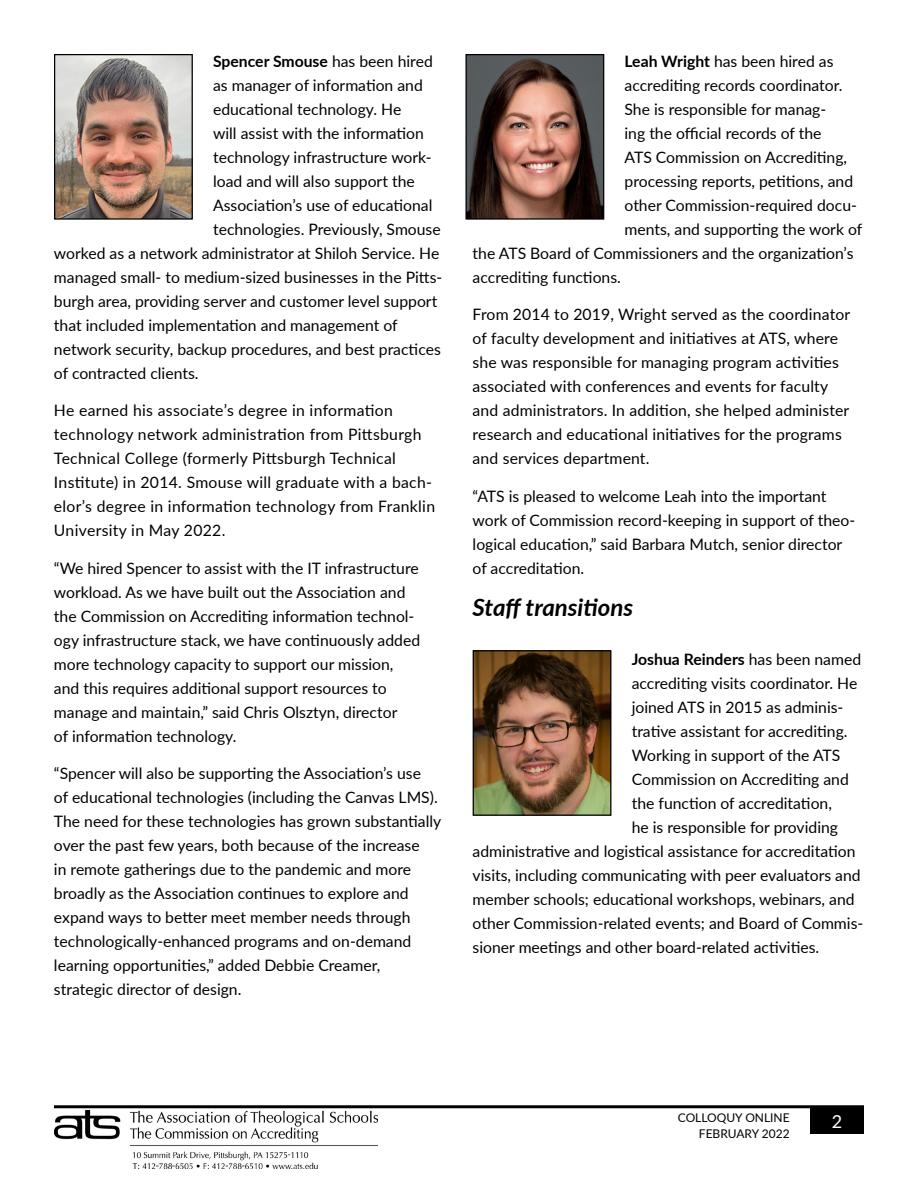
<style>
.page{position:relative;width:918px;height:1188px;background:#fff}
.page>*{position:absolute;margin:0;border:0;box-sizing:border-box;transform-origin:0 0}
.t1{font:italic 700 24px "Lato";color:#000}
.t2{font:18px "Lato";color:#fff}
.t3{font:15.75px/24px "Lato";color:#000}
.t4{font:15.75px/24px "Lato";letter-spacing:.02em;color:#000}
.t5{font:700 15.75px "Lato";color:#000}
.t6{font:12px/16.5px "Lato";color:#000;text-align:right}
.s1{font-weight:400}
.s2{font-weight:700}
</style>
<div class="page">
<div style="left:810px;top:1107px;width:54px;height:27px;background:#000"></div>
<hr style="left:54px;top:1105px;width:810px;height:3px;background:#000">
<img style="left:54px;top:1110px;width:324px;height:59px">
<img style="left:475px;top:652px;width:134px;height:162px">
<div style="left:473px;top:650px;width:138px;height:166px;border:1px solid #000"></div>
<img style="left:467px;top:56px;width:135px;height:162px">
<div style="left:465px;top:54px;width:139px;height:166px;border:1px solid #000"></div>
<img style="left:56px;top:56px;width:135px;height:162px">
<div style="left:54px;top:54px;width:139px;height:166px;border:1px solid #000"></div>
<p class="t5" style="left:213px;top:49px;width:221px">Spencer Smouse <span class="s1">has been hired</span></p>
<p class="t3" style="left:213px;top:72px;width:211px">as manager of information and</p>
<p class="t3" style="left:213px;top:96px;width:190px">educational technology. He</p>
<p class="t3" style="left:213px;top:120px;width:212px">will assist with the information</p>
<p class="t3" style="left:213px;top:144px;width:220px">technology infrastructure work-</p>
<p class="t3" style="left:213px;top:168px;width:203px">load and will also support the</p>
<p class="t3" style="left:213px;top:192px;width:221px">Association’s use of educational</p>
<p class="t3" style="left:213px;top:216px;width:229px">technologies. Previously, Smouse</p>
<p class="t3" style="left:54px;top:240px;width:387px">worked as a network administrator at Shiloh Service. He</p>
<p class="t3" style="left:54px;top:264px;width:390px">managed small- to medium-sized businesses in the Pitts-</p>
<p class="t3" style="left:54px;top:288px;width:385px">burgh area, providing server and customer level support</p>
<p class="t3" style="left:54px;top:312px;width:345px">that included implementation and management of</p>
<p class="t3" style="left:54px;top:336px;width:388px">network security, backup procedures, and best practices</p>
<p class="t3" style="left:54px;top:360px;width:146px">of contracted clients.</p>
<p class="t4" style="left:54px;top:398px;width:383px">He earned his associate’s degree in information technology network administration from Pittsburgh Technical College (formerly Pittsburgh Technical Institute) in 2014. Smouse will graduate with a bach&shy;elor’s degree in information technology from Franklin University in May 2022.</p>
<p class="t3" style="left:54px;top:555px;width:368px">“We hired Spencer to assist with the IT infrastructure workload. As we have built out the Association and the Commission on Accrediting information technol&shy;ogy infrastructure stack, we have continuously added more technology capacity to support our mission, and this requires additional support resources to manage and maintain,” said Chris Olsztyn, director<br>of information technology.</p>
<p class="t3" style="left:54px;top:761px;width:389px">“Spencer will also be supporting the Association’s use<br>of educational technologies (including the Canvas LMS).<br>The need for these technologies has grown substantially over the past few years, both because of the increase<br>in remote gatherings due to the pandemic and more broadly as the Association continues to explore and expand ways to better meet member needs through technologically-enhanced programs and on-demand learning opportunities,” added Debbie Creamer, strategic director of design.</p>
<p class="t3" style="left:625px;top:48px;width:210px"><span class="s2">Leah Wright</span> has been hired as</p>
<p class="t3" style="left:625px;top:72px;width:220px">accrediting records coordinator.</p>
<p class="t3" style="left:625px;top:96px;width:203px">She is responsible for manag-</p>
<p class="t3" style="left:625px;top:120px;width:199px">ing the official records of the</p>
<p class="t3" style="left:625px;top:144px;width:224px">ATS Commission on Accrediting,</p>
<p class="t3" style="left:625px;top:168px;width:230px">processing reports, petitions, and</p>
<p class="t3" style="left:625px;top:192px;width:234px">other Commission-required docu-</p>
<p class="t3" style="left:625px;top:216px;width:239px">ments, and supporting the work of</p>
<p class="t3" style="left:473px;top:240px;width:382px">the ATS Board of Commissioners and the organization’s</p>
<p class="t3" style="left:473px;top:264px;width:150px">accrediting functions.</p>
<p class="t3" style="left:473px;top:302px;width:379px">From 2014 to 2019, Wright served as the coordinator of faculty development and initiatives at ATS, where she was responsible for managing program activities associated with conferences and events for faculty and administrators. In addition, she helped administer research and educational initiatives for the programs and services department.</p>
<p class="t3" style="left:473px;top:483px;width:384px">“ATS is pleased to welcome Leah into the important work of Commission record-keeping in support of theo&shy;logical education,” said Barbara Mutch, senior director of accreditation.</p>
<h1 class="t1" style="left:473px;top:590px;width:162px">Staff transitions</h1>
<p class="t5" style="left:632px;top:648px;width:231px">Joshua Reinders <span class="s1">has been named</span></p>
<p class="t3" style="left:632px;top:671px;width:227px">accrediting visits coordinator. He</p>
<p class="t3" style="left:632px;top:695px;width:213px">joined ATS in 2015 as adminis-</p>
<p class="t3" style="left:632px;top:719px;width:217px">trative assistant for accrediting.</p>
<p class="t3" style="left:632px;top:743px;width:210px">Working in support of the ATS</p>
<p class="t3" style="left:632px;top:767px;width:219px">Commission on Accrediting and</p>
<p class="t3" style="left:632px;top:791px;width:202px">the function of accreditation,</p>
<p class="t3" style="left:632px;top:815px;width:208px">he is responsible for providing</p>
<p class="t3" style="left:473px;top:839px;width:384px">administrative and logistical assistance for accreditation</p>
<p class="t3" style="left:473px;top:863px;width:390px">visits, including communicating with peer evaluators and</p>
<p class="t3" style="left:473px;top:887px;width:384px">member schools; educational workshops, webinars, and</p>
<p class="t3" style="left:473px;top:911px;width:392px">other Commission-related events; and Board of Commis-</p>
<p class="t3" style="left:473px;top:935px;width:348px">sioner meetings and other board-related activities.</p>
<p class="t6" style="left:678px;top:1108px;width:113px">COLLOQUY ONLINE<br>FEBRUARY 2022</p>
<p class="t2" style="left:832px;top:1108px;width:12px">2</p>
</div>
